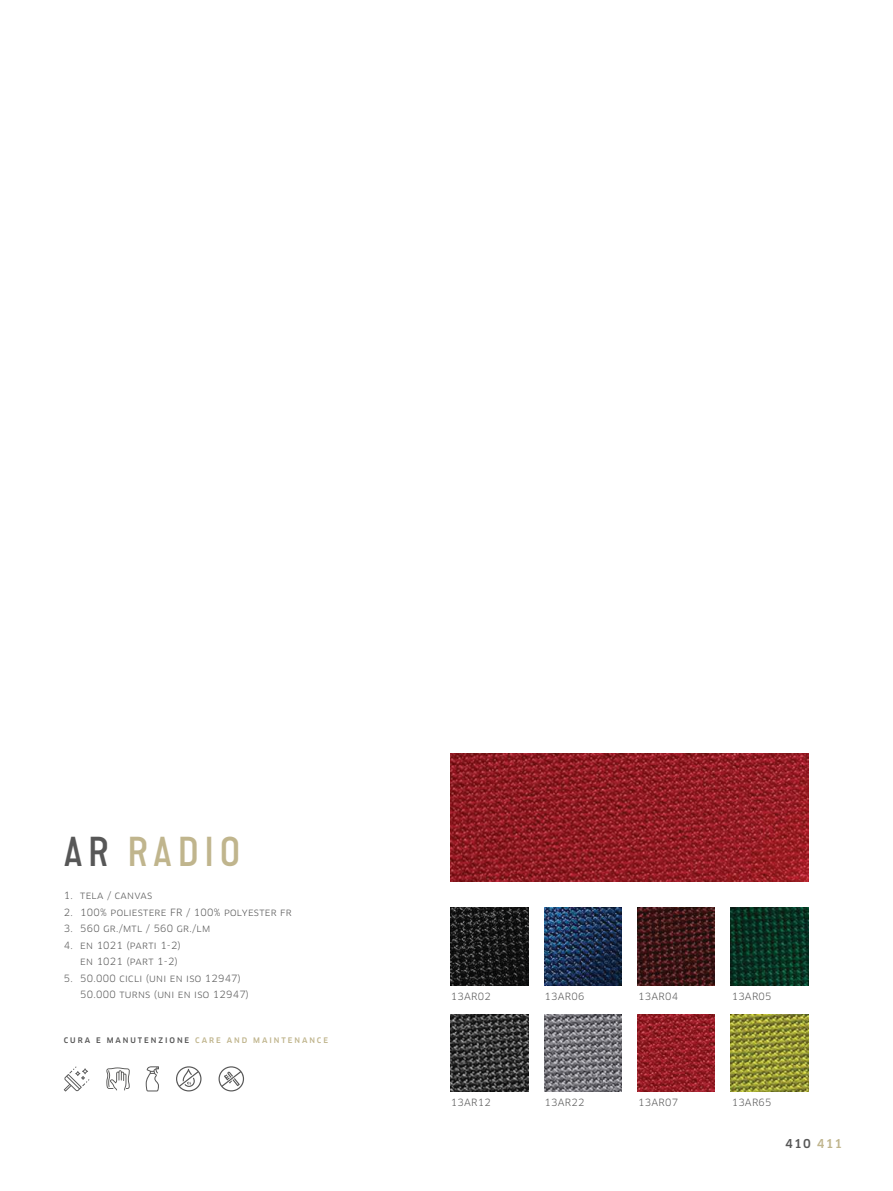
<style>
.page{position:relative;width:893px;height:1191px;background:#fff}
.page>*{position:absolute;margin:0;border:0;box-sizing:border-box;transform-origin:0 0}
.t1{font:500 expanded 39px "Kapra Neue Pro";letter-spacing:.145em;color:#c0b58d}
.t2{font:500 12px "Clan Pro";letter-spacing:.1em;color:#575757}
.t3{font:9.75px/16.5px "Clan Pro";letter-spacing:.025em;color:#575757}
.t4{font:500 7.5px "Clan Pro";letter-spacing:.26em;color:#c0b58d}
.s1{color:#575757}
.s2{color:#c0b58d}
</style>
<div class="page">
<img style="left:544px;top:1014px;width:77px;height:77px">
<img style="left:451px;top:908px;width:77px;height:77px">
<img style="left:451px;top:1014px;width:77px;height:77px">
<img style="left:637px;top:908px;width:77px;height:77px">
<img style="left:451px;top:754px;width:357px;height:127px">
<img style="left:637px;top:1014px;width:77px;height:77px">
<img style="left:731px;top:1014px;width:77px;height:77px">
<img style="left:544px;top:908px;width:77px;height:77px">
<img style="left:731px;top:908px;width:77px;height:77px">
<svg style="left:106px;top:1067px;width:24px;height:23px"></svg>
<svg style="left:176px;top:1066px;width:25px;height:25px"></svg>
<svg style="left:218px;top:1066px;width:26px;height:25px"></svg>
<svg style="left:146px;top:1066px;width:13px;height:25px"></svg>
<svg style="left:64px;top:1067px;width:25px;height:24px"></svg>
<h1 class="t1" style="left:64px;top:837px;width:178px"><span class="s1">AR</span> RADIO</h1>
<p class="t3" style="left:64px;top:888px;width:90px">1. tela / canvas</p>
<p class="t3" style="left:64px;top:905px;width:230px">2. 100% poliestere FR / 100% polyester fr</p>
<p class="t3" style="left:64px;top:921px;width:148px">3. 560 gr./mtl / 560 gr./lm</p>
<p class="t3" style="left:80px;top:938px;width:102px;text-indent:-16px">4. en 1021 (parti 1-2) en 1021 (part 1-2)</p>
<p class="t3" style="left:80px;top:971px;width:170px;text-indent:-16px">5. 50.000 cicli (uni en iso 12947)<br>50.000 turns (uni en iso 12947)</p>
<p class="t4" style="left:64px;top:1038px;width:266px"><span class="s1">CURA E MANUTENZIONE</span> CARE AND MAINTENANCE</p>
<p class="t3" style="left:451px;top:988px;width:41px">13AR02</p>
<p class="t3" style="left:544px;top:988px;width:41px">13AR06</p>
<p class="t3" style="left:638px;top:988px;width:41px">13AR04</p>
<p class="t3" style="left:731px;top:988px;width:41px">13AR05</p>
<p class="t3" style="left:451px;top:1095px;width:41px">13AR12</p>
<p class="t3" style="left:544px;top:1095px;width:41px">13AR22</p>
<p class="t3" style="left:638px;top:1095px;width:41px">13AR07</p>
<p class="t3" style="left:731px;top:1095px;width:41px">13AR65</p>
<p class="t2" style="left:785px;top:1139px;width:59px">410 <span class="s2">411</span></p>
</div>
